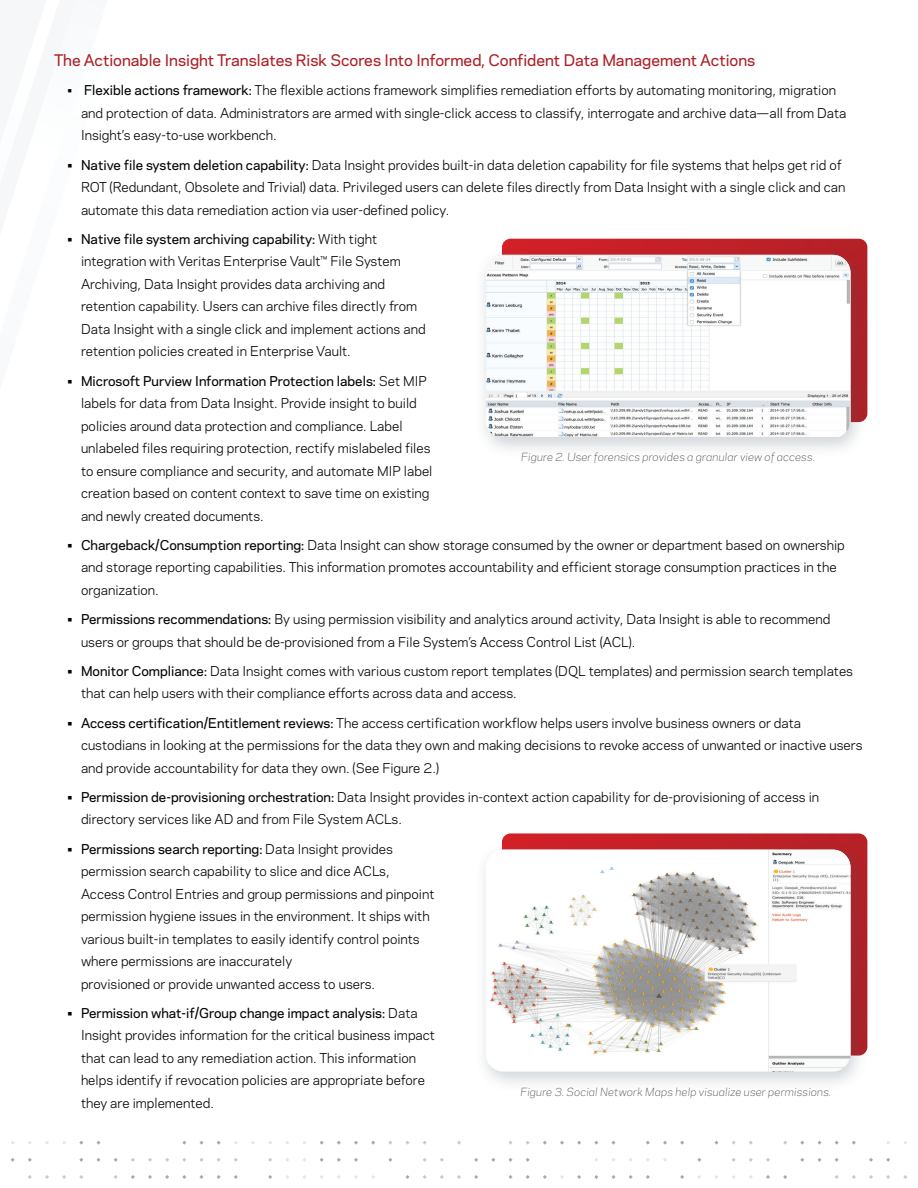
<style>
.page{position:relative;width:918px;height:1188px;background:#fff}
.page>*{position:absolute;margin:0;border:0;box-sizing:border-box;transform-origin:0 0}
.t1{font:500 15px "Polaris";color:#ab2127}
.t2{font:12.75px/22.5px "Polaris";color:#040503}
.t3{font:italic 300 10.5px "Polaris";letter-spacing:.01em;color:#3a383c}
.s1{font-weight:500}
</style>
<div class="page">
<svg style="left:783px;top:1175px;width:4px;height:4px"></svg>
<svg style="left:766px;top:1158px;width:4px;height:4px"></svg>
<svg style="left:766px;top:1175px;width:4px;height:4px"></svg>
<svg style="left:749px;top:1158px;width:4px;height:4px"></svg>
<svg style="left:714px;top:1141px;width:5px;height:4px"></svg>
<svg style="left:697px;top:1158px;width:4px;height:4px"></svg>
<svg style="left:680px;top:1141px;width:4px;height:4px"></svg>
<svg style="left:680px;top:1175px;width:4px;height:4px"></svg>
<svg style="left:663px;top:1141px;width:4px;height:4px"></svg>
<svg style="left:646px;top:1141px;width:4px;height:4px"></svg>
<svg style="left:646px;top:1175px;width:4px;height:4px"></svg>
<svg style="left:629px;top:1175px;width:4px;height:4px"></svg>
<svg style="left:611px;top:1141px;width:5px;height:4px"></svg>
<svg style="left:611px;top:1175px;width:5px;height:4px"></svg>
<svg style="left:594px;top:1175px;width:4px;height:4px"></svg>
<svg style="left:577px;top:1141px;width:4px;height:4px"></svg>
<svg style="left:577px;top:1175px;width:4px;height:4px"></svg>
<svg style="left:560px;top:1141px;width:4px;height:4px"></svg>
<svg style="left:560px;top:1175px;width:4px;height:4px"></svg>
<svg style="left:543px;top:1141px;width:4px;height:4px"></svg>
<svg style="left:543px;top:1175px;width:4px;height:4px"></svg>
<svg style="left:526px;top:1158px;width:4px;height:4px"></svg>
<svg style="left:526px;top:1175px;width:4px;height:4px"></svg>
<svg style="left:508px;top:1141px;width:5px;height:4px"></svg>
<svg style="left:508px;top:1158px;width:5px;height:4px"></svg>
<svg style="left:508px;top:1175px;width:5px;height:4px"></svg>
<svg style="left:491px;top:1158px;width:4px;height:4px"></svg>
<svg style="left:474px;top:1158px;width:4px;height:4px"></svg>
<svg style="left:474px;top:1175px;width:4px;height:4px"></svg>
<svg style="left:457px;top:1141px;width:4px;height:4px"></svg>
<svg style="left:457px;top:1175px;width:4px;height:4px"></svg>
<svg style="left:440px;top:1158px;width:4px;height:4px"></svg>
<svg style="left:440px;top:1175px;width:4px;height:4px"></svg>
<svg style="left:423px;top:1175px;width:4px;height:4px"></svg>
<svg style="left:405px;top:1141px;width:5px;height:4px"></svg>
<svg style="left:405px;top:1175px;width:5px;height:4px"></svg>
<svg style="left:388px;top:1158px;width:4px;height:4px"></svg>
<svg style="left:371px;top:1141px;width:4px;height:4px"></svg>
<svg style="left:354px;top:1141px;width:4px;height:4px"></svg>
<svg style="left:354px;top:1158px;width:4px;height:4px"></svg>
<svg style="left:354px;top:1175px;width:4px;height:4px"></svg>
<svg style="left:337px;top:1141px;width:4px;height:4px"></svg>
<svg style="left:337px;top:1158px;width:4px;height:4px"></svg>
<svg style="left:320px;top:1158px;width:4px;height:4px"></svg>
<svg style="left:268px;top:1158px;width:4px;height:4px"></svg>
<svg style="left:268px;top:1175px;width:4px;height:4px"></svg>
<svg style="left:234px;top:1158px;width:4px;height:4px"></svg>
<svg style="left:234px;top:1175px;width:4px;height:4px"></svg>
<svg style="left:217px;top:1175px;width:4px;height:4px"></svg>
<svg style="left:199px;top:1141px;width:5px;height:4px"></svg>
<svg style="left:199px;top:1158px;width:5px;height:4px"></svg>
<svg style="left:199px;top:1175px;width:5px;height:4px"></svg>
<svg style="left:182px;top:1175px;width:4px;height:4px"></svg>
<svg style="left:165px;top:1158px;width:4px;height:4px"></svg>
<svg style="left:165px;top:1175px;width:4px;height:4px"></svg>
<svg style="left:148px;top:1158px;width:4px;height:4px"></svg>
<svg style="left:148px;top:1175px;width:4px;height:4px"></svg>
<svg style="left:131px;top:1158px;width:4px;height:4px"></svg>
<svg style="left:131px;top:1175px;width:4px;height:4px"></svg>
<svg style="left:114px;top:1158px;width:4px;height:4px"></svg>
<svg style="left:114px;top:1175px;width:4px;height:4px"></svg>
<svg style="left:96px;top:1141px;width:5px;height:4px"></svg>
<svg style="left:96px;top:1158px;width:5px;height:4px"></svg>
<svg style="left:79px;top:1158px;width:4px;height:4px"></svg>
<svg style="left:79px;top:1175px;width:4px;height:4px"></svg>
<svg style="left:62px;top:1175px;width:4px;height:4px"></svg>
<svg style="left:45px;top:1175px;width:4px;height:4px"></svg>
<svg style="left:28px;top:1158px;width:4px;height:4px"></svg>
<svg style="left:28px;top:1175px;width:4px;height:4px"></svg>
<svg style="left:11px;top:1158px;width:4px;height:4px"></svg>
<svg style="left:903px;top:1175px;width:4px;height:4px"></svg>
<svg style="left:886px;top:1158px;width:4px;height:4px"></svg>
<svg style="left:886px;top:1175px;width:4px;height:4px"></svg>
<svg style="left:869px;top:1158px;width:4px;height:4px"></svg>
<svg style="left:869px;top:1175px;width:4px;height:4px"></svg>
<svg style="left:852px;top:1141px;width:4px;height:4px"></svg>
<svg style="left:852px;top:1175px;width:4px;height:4px"></svg>
<svg style="left:835px;top:1158px;width:4px;height:4px"></svg>
<svg style="left:835px;top:1175px;width:4px;height:4px"></svg>
<svg style="left:817px;top:1141px;width:5px;height:4px"></svg>
<svg style="left:817px;top:1158px;width:5px;height:4px"></svg>
<svg style="left:800px;top:1158px;width:4px;height:4px"></svg>
<svg style="left:502px;top:239px;width:365px;height:6px;background:#c42329"></svg>
<div style="left:474px;top:245px;width:395px;height:214px;background:#415564;opacity:.25"></div>
<img style="left:486px;top:255px;width:365px;height:182px">
<svg style="left:502px;top:833px;width:365px;height:7px;background:#c93137"></svg>
<div style="left:474px;top:840px;width:395px;height:253px;background:#415564;opacity:.25"></div>
<img style="left:486px;top:850px;width:365px;height:222px">
<p class="t1" style="left:54px;top:49px;width:703px">The Actionable Insight Translates Risk Scores Into Informed, Confident Data Management Actions</p>
<p class="t2" style="left:81px;top:78px;width:767px;text-indent:-14px">• <span class="s1">Flexible actions framework:</span> The flexible actions framework simplifies remediation efforts by automating monitoring, migration and protection of data. Administrators are armed with single-click access to classify, interrogate and archive data—all from Data<br>Insight’s easy-to-use workbench.</p>
<p class="t2" style="left:81px;top:153px;width:766px;text-indent:-14px"><span class="s1">• Native file system deletion capability:</span> Data Insight provides built-in data deletion capability for file systems that helps get rid of<br>ROT (Redundant, Obsolete and Trivial) data. Privileged users can delete files directly from Data Insight with a single click and can automate this data remediation action via user-defined policy.</p>
<p class="t2" style="left:81px;top:227px;width:346px;text-indent:-14px"><span class="s1">• Native file system archiving capability:</span> With tight integration with Veritas Enterprise Vault™ File System Archiving, Data Insight provides data archiving and retention capability. Users can archive files directly from Data Insight with a single click and implement actions and retention policies created in Enterprise Vault.</p>
<p class="t2" style="left:81px;top:369px;width:353px;text-indent:-14px"><span class="s1">• Microsoft Purview Information Protection labels:</span> Set MIP labels for data from Data Insight. Provide insight to build policies around data protection and compliance. Label unlabeled files requiring protection, rectify mislabeled files to ensure compliance and security, and automate MIP label creation based on content context to save time on existing and newly created documents.</p>
<p class="t2" style="left:81px;top:533px;width:765px;text-indent:-14px"><span class="s1">• Chargeback/Consumption reporting:</span> Data Insight can show storage consumed by the owner or department based on ownership and storage reporting capabilities. This information promotes accountability and efficient storage consumption practices in the organization.</p>
<p class="t2" style="left:81px;top:607px;width:751px;text-indent:-14px"><span class="s1">• Permissions recommendations:</span> By using permission visibility and analytics around activity, Data Insight is able to recommend users or groups that should be de-provisioned from a File System’s Access Control List (ACL).</p>
<p class="t2" style="left:81px;top:659px;width:774px;text-indent:-14px"><span class="s1">• Monitor Compliance:</span> Data Insight comes with various custom report templates (DQL templates) and permission search templates that can help users with their compliance efforts across data and access.</p>
<p class="t2" style="left:81px;top:711px;width:783px;text-indent:-14px"><span class="s1">• Access certification/Entitlement reviews:</span> The access certification workflow helps users involve business owners or data custodians in looking at the permissions for the data they own and making decisions to revoke access of unwanted or inactive users and provide accountability for data they own. (See Figure 2.)</p>
<p class="t2" style="left:81px;top:785px;width:740px;text-indent:-14px"><span class="s1">• Permission de-provisioning orchestration:</span> Data Insight provides in-context action capability for de-provisioning of access in directory services like AD and from File System ACLs.</p>
<p class="t2" style="left:81px;top:837px;width:355px;text-indent:-14px"><span class="s1">• Permissions search reporting:</span> Data Insight provides permission search capability to slice and dice ACLs, Access Control Entries and group permissions and pinpoint permission hygiene issues in the environment. It ships with various built-in templates to easily identify control points where permissions are inaccurately<br>provisioned or provide unwanted access to users.</p>
<p class="t2" style="left:81px;top:1001px;width:355px;text-indent:-14px"><span class="s1">• Permission what-if/Group change impact analysis:</span> Data Insight provides information for the critical business impact that can lead to any remediation action. This information helps identify if revocation policies are appropriate before they are implemented.</p>
<p class="t3" style="left:521px;top:449px;width:295px">Figure 2. User forensics provides a granular view of access.</p>
<p class="t3" style="left:520px;top:1084px;width:312px">Figure 3. Social Network Maps help visualize user permissions.</p>
</div>
